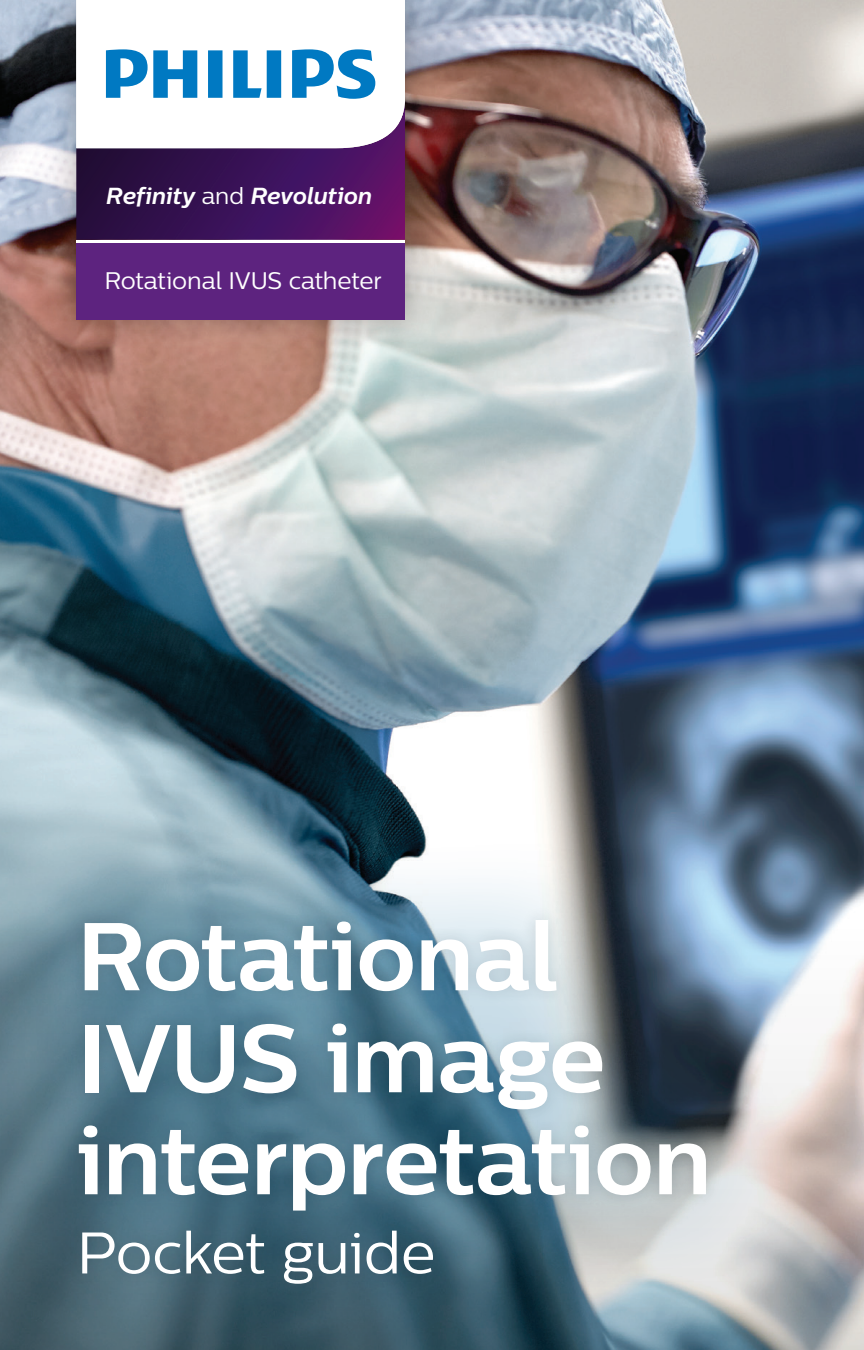
<style>
.page{position:relative;width:864px;height:1350px;background:#fff}
.page>*{position:absolute;margin:0;border:0;box-sizing:border-box;transform-origin:0 0}
.Headline_2__7_5{font:700 96px/102px "Centrale Sans";letter-spacing:-.01em;color:#fff}
.Headline_1__7_5{font:58.5px "Centrale Sans";letter-spacing:-.005em;color:#fff}
.t1{font:24px "Centrale Sans";letter-spacing:-.005em;color:#fff}
.t2{font:italic 700 23.1px "Centrale Sans";color:#fff}
.s1{font-weight:400;font-style:normal}
</style>
<div class="page">
<img style="left:0;top:0;width:864px;height:861px">
<svg style="left:803px;top:861px;width:61px;height:489px"></svg>
<img style="left:37px;top:0;width:408px;height:203px">
<svg style="left:76px;top:148px;width:329px;height:55px;background:#3c1254"></svg>
<svg style="left:76px;top:0;width:329px;height:148px"></svg>
<svg style="left:106px;top:49px;width:269px;height:50px"></svg>
<img style="left:37px;top:203px;width:408px;height:157px">
<div style="left:76px;top:242px;width:329px;height:78px;background:#5d237f"></div>
<hr style="left:76px;top:240px;width:329px;height:2px;background:#fff">
<div style="left:0;top:827px;width:803px;height:523px;background:#006ba3;opacity:.7"></div>
<p class="t2" style="left:106px;top:182px;width:268px">Refinity <span class="s1">and</span> Revolution</p>
<p class="t1" style="left:104px;top:267px;width:279px">Rotational IVUS catheter</p>
<p class="Headline_2__7_5" style="left:77px;top:904px;width:637px">Rotational<br>IVUS image interpretation</p>
<p class="Headline_1__7_5" style="left:77px;top:1219px;width:361px">Pocket guide</p>
</div>
